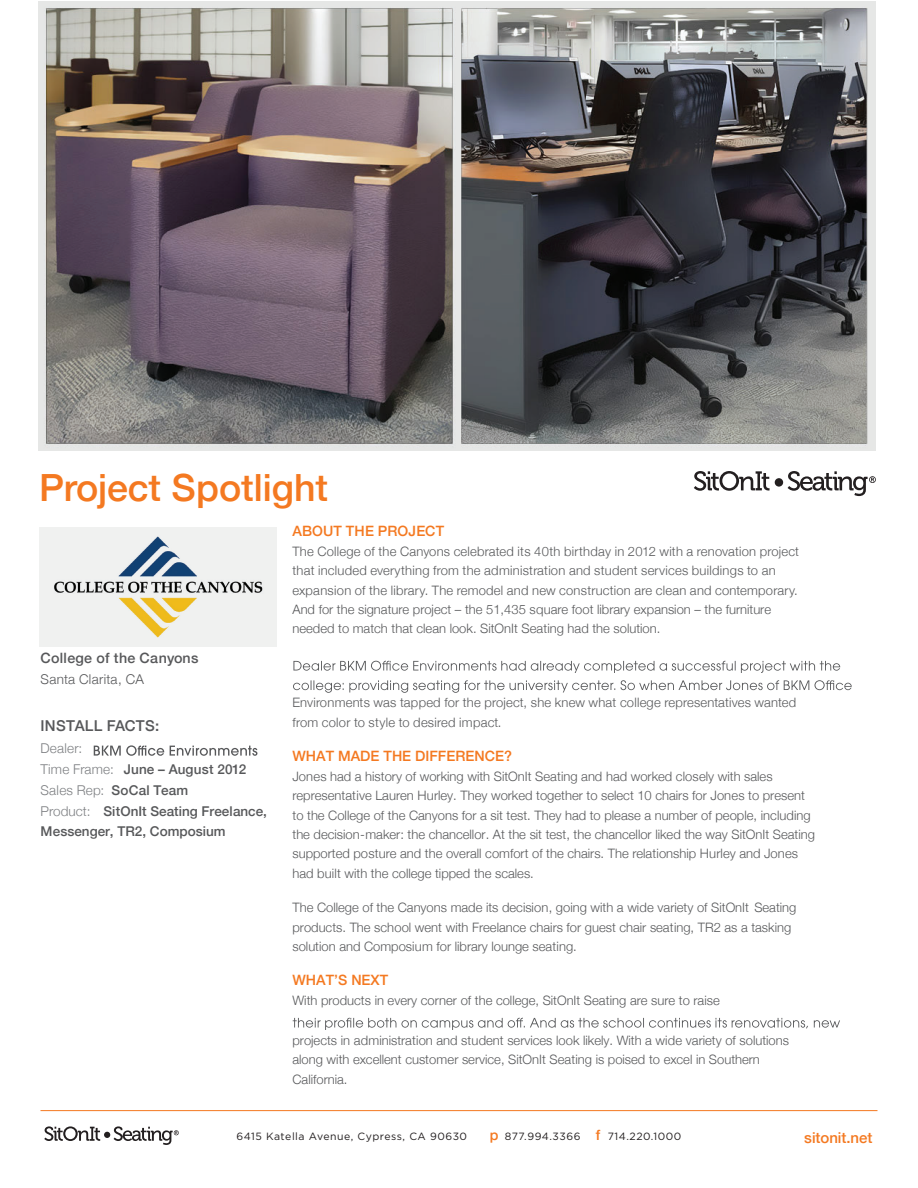
<style>
.page{position:relative;width:918px;height:1188px;background:#fff}
.page>*{position:absolute;margin:0;border:0;box-sizing:border-box;transform-origin:0 0}
.t1{font:500 37.5px "Helvetica Neue";color:#f47921}
.t2{font:500 15px "Helvetica Neue";letter-spacing:.015em;color:#57585a}
.t3{font:500 15px "Helvetica Neue";letter-spacing:-.005em;color:#f47921}
.t4{font:500 14.25px "Helvetica Neue";color:#f47921}
.t5{font:500 14.25px "Helvetica Neue";letter-spacing:.02em;color:#57585a}
.t6{font:500 13.5px/20.9px "Helvetica Neue";color:#57585a}
.t7{font:300 13.5px "Helvetica Neue";letter-spacing:.02em;color:#57585a}
.t8{font:300 12.9px/19.4px "Helvetica Neue";color:#57585a}
.t9{font:10.5px "Gotham";letter-spacing:.05em;color:#231f20}
.s1{font-weight:300;color:#7e8083}
.s2{font-family:"Helvetica Neue";font-weight:500;font-size:14.25px;color:#f47921}
</style>
<div class="page">
<img style="left:39px;top:2px;width:837px;height:448px">
<hr style="left:40px;top:1110px;width:838px;height:1px;background:#f47921">
<svg style="left:293px;top:661px;width:547px;height:12px"></svg>
<svg style="left:293px;top:680px;width:559px;height:13px"></svg>
<svg style="left:293px;top:1018px;width:547px;height:12px"></svg>
<svg style="left:94px;top:745px;width:163px;height:11px"></svg>
<img style="left:39px;top:528px;width:238px;height:119px">
<svg style="left:694px;top:471px;width:182px;height:25px"></svg>
<svg style="left:44px;top:1126px;width:135px;height:19px"></svg>
<h1 class="t1" style="left:39px;top:458px;width:290px">Project Spotlight</h1>
<p class="t5" style="left:40px;top:646px;width:160px">College of the Canyons</p>
<p class="t7" style="left:40px;top:668px;width:105px">Santa Clarita, CA</p>
<p class="t2" style="left:40px;top:714px;width:120px">INSTALL FACTS:</p>
<p class="t6" style="left:40px;top:737px;width:228px"><span class="s1">Dealer:<br>Time Frame:</span> June – August 2012<br><span class="s1">Sales Rep:</span> SoCal Team<br><span class="s1">Product:</span> SitOnIt Seating Freelance,<br>Messenger, TR2, Composium</p>
<p class="t4" style="left:292px;top:519px;width:153px">ABOUT THE PROJECT</p>
<p class="t8" style="left:292px;top:541px;width:508px">The College of the Canyons celebrated its 40th birthday in 2012 with a renovation project that included everything from the administration and student services buildings to an expansion of the library. The remodel and new construction are clean and contemporary.<br>And for the signature project – the 51,435 square foot library expansion – the furniture needed to match that clean look. SitOnIt Seating had the solution.</p>
<p class="t8" style="left:292px;top:692px;width:505px">Environments was tapped for the project, she knew what college representatives wanted from color to style to desired impact.</p>
<p class="t4" style="left:292px;top:744px;width:221px">WHAT MADE THE DIFFERENCE?</p>
<p class="t8" style="left:292px;top:766px;width:524px">Jones had a history of working with SitOnIt Seating and had worked closely with sales representative Lauren Hurley. They worked together to select 10 chairs for Jones to present to the College of the Canyons for a sit test. They had to please a number of people, including the decision-maker: the chancellor. At the sit test, the chancellor liked the way SitOnIt Seating supported posture and the overall comfort of the chairs. The relationship Hurley and Jones had built with the college tipped the scales.</p>
<p class="t8" style="left:293px;top:897px;width:505px">The College of the Canyons made its decision, going with a wide variety of SitOnIt Seating products. The school went with Freelance chairs for guest chair seating, TR2 as a tasking solution and Composium for library lounge seating.</p>
<p class="t4" style="left:293px;top:969px;width:97px">WHAT’S NEXT</p>
<p class="t8" style="left:293px;top:990px;width:429px">With products in every corner of the college, SitOnIt Seating are sure to raise</p>
<p class="t8" style="left:293px;top:1029px;width:498px">projects in administration and student services look likely. With a wide variety of solutions along with excellent customer service, SitOnIt Seating is poised to excel in Southern<br>California.</p>
<p class="t9" style="left:490px;top:1130px;width:193px"><span class="s2">p</span> 877.994.3366 <span class="s2">f</span> 714.220.1000</p>
<p class="t9" style="left:237px;top:1130px;width:232px">6415 Katella Avenue, Cypress, CA 90630</p>
<p class="t3" style="left:804px;top:1125px;width:70px">sitonit.net</p>
</div>
